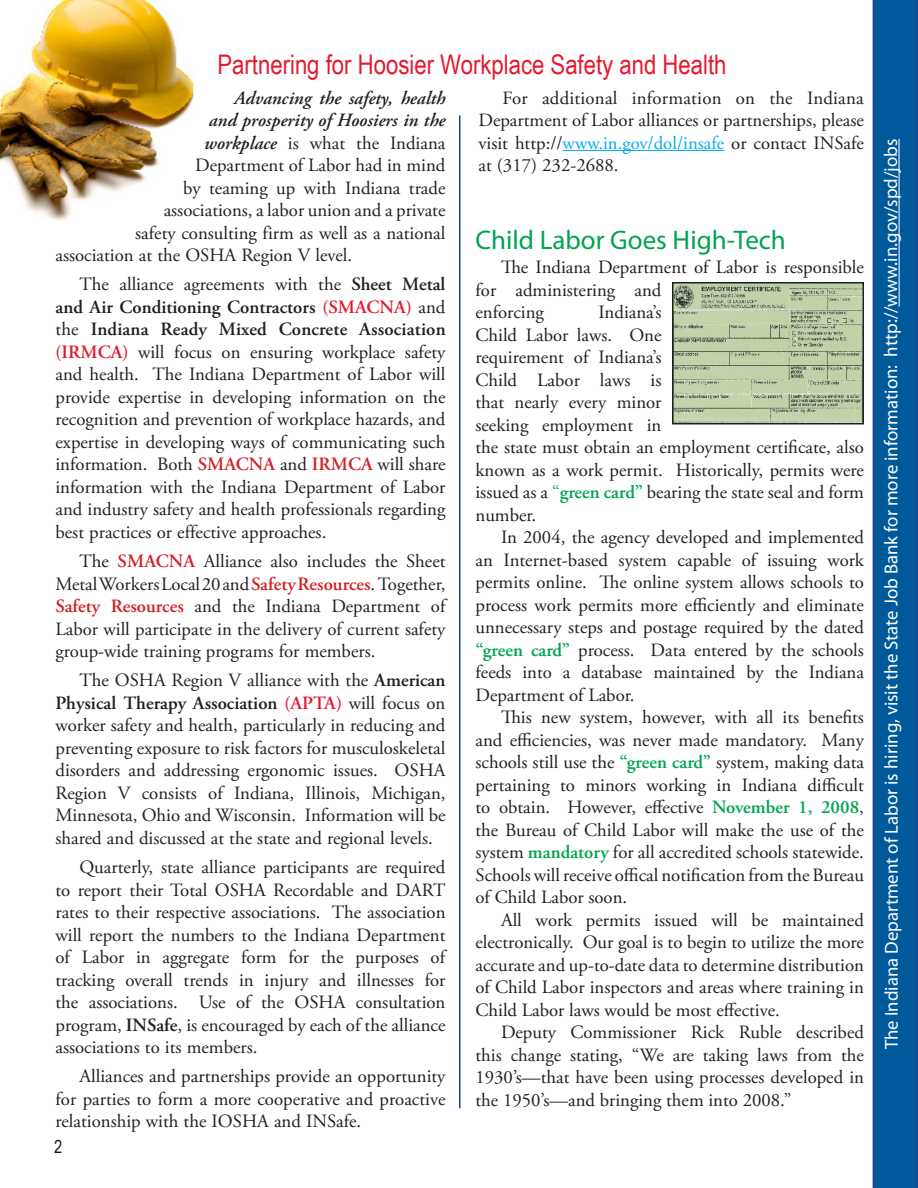
<style>
.page{position:relative;width:918px;height:1188px;background:#fff}
.page>*{position:absolute;margin:0;border:0;box-sizing:border-box;transform-origin:0 0}
.t1{font:27px "Arial Narrow";color:#e5192f}
.t2{font:27px "Myriad Pro";color:#00a54f}
.Subhead{font:18.75px/22.5px "Adobe Garamond Pro";color:#231f20;text-align:justify}
.t3{font:18.75px "Myriad Pro";color:#fff}
.Subhead-2{font:italic 600 18.75px "Adobe Garamond Pro";color:#231f20}
.t4{font:18px "Arial Narrow";color:#231f20}
.s1{font-weight:600;font-style:italic}
.s2{font-weight:600}
.s3{font-weight:600;color:#e5192f}
.s4{font-weight:600;color:#d1232a}
.s5{color:#00aeef}
.s6{color:#00a54f}
.s7{font-weight:600;color:#00a54f}
</style>
<div class="page">
<hr style="left:459px;top:116px;width:1px;height:992px;background:#253f8e">
<hr style="left:563px;top:150px;width:161px;height:1px;background:#00aeef">
<img style="left:675px;top:285px;width:186px;height:136px">
<div style="left:672px;top:282px;width:192px;height:142px;border:2px solid #231f20"></div>
<img style="left:0;top:0;width:194px;height:220px">
<svg style="left:873px;top:0;width:45px;height:1188px;background:#02579a"></svg>
<hr style="left:899px;top:139px;width:1px;height:168px;background:#fff">
<p class="t1" style="left:217px;top:44px;width:511px">Partnering for Hoosier Workplace Safety and Health</p>
<p class="Subhead-2" style="left:234px;top:87px;width:213px">Advancing the safety, health</p>
<p class="Subhead-2" style="left:209px;top:109px;width:238px">and prosperity of Hoosiers in the</p>
<p class="Subhead" style="left:204px;top:132px;width:243px"><span class="s1">workplace</span> is what the Indiana</p>
<p class="Subhead" style="left:195px;top:155px;width:252px">Department of Labor had in mind</p>
<p class="Subhead" style="left:183px;top:177px;width:264px">by teaming up with Indiana trade</p>
<p class="Subhead" style="left:164px;top:200px;width:283px">associations, a labor union and a private</p>
<p class="Subhead" style="left:135px;top:222px;width:312px">safety consulting firm as well as a national</p>
<p class="Subhead" style="left:56px;top:245px;width:298px">association at the OSHA Region V level.</p>
<p class="Subhead" style="left:56px;top:274px;width:392px;text-indent:24px">The alliance agreements with the <span class="s2">Sheet Metal and Air Conditioning Contractors</span> <span class="s3">(SMACNA)</span> and the <span class="s2">Indiana Ready Mixed Concrete Association </span><span class="s3">(IRMCA)</span> will focus on ensuring workplace safety and health. The Indiana Department of Labor will provide expertise in developing information on the recognition and prevention of workplace hazards, and expertise in developing ways of communicating such information. Both <span class="s4">SMACNA</span> and <span class="s4">IRMCA</span> will share information with the Indiana Department of Labor and industry safety and health professionals regarding best practices or effective approaches.</p>
<p class="Subhead" style="left:56px;top:551px;width:392px;text-indent:24px">The <span class="s4">SMACNA</span> Alliance also includes the Sheet Metal Workers Local 20 and <span class="s4">Safety Resources</span>. Together, <span class="s4">Safety Resources</span> and the Indiana Department of Labor will participate in the delivery of current safety group-wide training programs for members.</p>
<p class="Subhead" style="left:56px;top:670px;width:392px;text-indent:24px">The OSHA Region V alliance with the <span class="s2">American Physical Therapy Association</span> <span class="s3">(APTA)</span> will focus on worker safety and health, particularly in reducing and preventing exposure to risk factors for musculoskeletal disorders and addressing ergonomic issues. OSHA Region V consists of Indiana, Illinois, Michigan, Minnesota, Ohio and Wisconsin. Information will be shared and discussed at the state and regional levels.</p>
<p class="Subhead" style="left:56px;top:857px;width:392px;text-indent:24px">Quarterly, state alliance participants are required to report their Total OSHA Recordable and DART rates to their respective associations. The association will report the numbers to the Indiana Department of Labor in aggregate form for the purposes of tracking overall trends in injury and illnesses for the associations. Use of the OSHA consultation program, <span class="s2">INSafe</span>, is encouraged by each of the alliance associations to its members.</p>
<p class="Subhead" style="left:56px;top:1066px;width:391px;text-indent:24px">Alliances and partnerships provide an opportunity for parties to form a more cooperative and proactive relationship with the IOSHA and INSafe.</p>
<p class="t4" style="left:54px;top:1134px;width:10px">2</p>
<p class="Subhead" style="left:478px;top:87px;width:387px;text-indent:24px">For additional information on the Indiana Department of Labor alliances or partnerships, please visit http://<span class="s5">www.in.gov/dol/insafe</span> or contact INSafe at (317) 232-2688.</p>
<p class="t2" style="left:476px;top:223px;width:312px">Child Labor Goes High-Tech</p>
<p class="Subhead" style="left:476px;top:257px;width:390px;text-align:left;text-indent:26px">The Indiana Department of Labor is responsible for administering and<br>enforcing</p>
<p class="Subhead" style="left:476px;top:302px;width:390px;text-align:left;text-indent:123px">Indiana’s<br>Child Labor laws. One<br>requirement of Indiana’s<br>Child Labor laws is<br>that nearly every minor<br>seeking employment in<br>the state must obtain an employment certificate, also known as a work permit. Historically, permits were issued as a <span class="s6">“</span><span class="s7">green card”</span> bearing the state seal and form number.</p>
<p class="Subhead" style="left:476px;top:527px;width:390px;text-indent:26px">In 2004, the agency developed and implemented an Internet-based system capable of issuing work permits online. The online system allows schools to process work permits more efficiently and eliminate unnecessary steps and postage required by the dated <span class="s7">“green card”</span> process. Data entered by the schools feeds into a database maintained by the Indiana Department of Labor.</p>
<p class="Subhead" style="left:476px;top:707px;width:390px;text-indent:26px">This new system, however, with all its benefits and efficiencies, was never made mandatory. Many schools still use the <span class="s7">“green card”</span> system, making data pertaining to minors working in Indiana difficult to obtain. However, effective <span class="s7">November 1, 2008</span>, the Bureau of Child Labor will make the use of the system <span class="s7">mandatory</span> for all accredited schools statewide.<br>Schools will receive offical notification from the Bureau of Child Labor soon.</p>
<p class="Subhead" style="left:476px;top:909px;width:390px;text-indent:26px">All work permits issued will be maintained electronically. Our goal is to begin to utilize the more accurate and up-to-date data to determine distribution of Child Labor inspectors and areas where training in Child Labor laws would be most effective.</p>
<p class="Subhead" style="left:476px;top:1022px;width:390px;text-indent:26px">Deputy Commissioner Rick Ruble described this change stating, “We are taking laws from the 1930’s—that have been using processes developed in the 1950’s—and bringing them into 2008.”</p>
<p class="t3" style="left:880px;top:1049px;width:912px;rotate:-90deg">The Indiana Department of Labor is hiring, visit the State Job Bank for more information: http://www.in.gov/spd/jobs</p>
</div>
